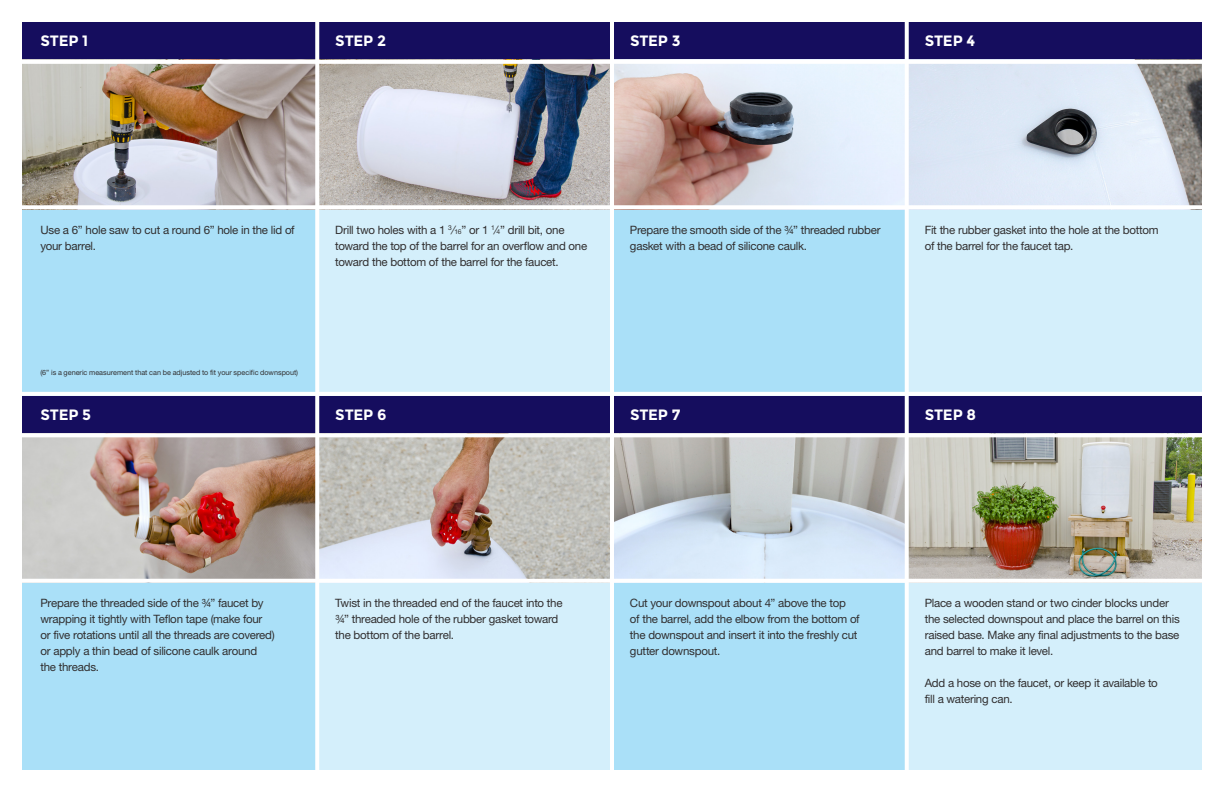
<style>
.page{position:relative;width:1224px;height:792px;background:#fff}
.page>*{position:absolute;margin:0;border:0;box-sizing:border-box;transform-origin:0 0}
.Paragraph_Style_1{font:700 15px "Montserrat";letter-spacing:-.01em;color:#fff}
.Paragraph_Style_1-2{font:11.5px/16px "Helvetica Neue";letter-spacing:-.02em;color:#312f30}
.Paragraph_Style_1-3{font:7.2px "Helvetica Neue";letter-spacing:-.005em;color:#312f30}
.s1{font-size:6.7px}
</style>
<div class="page">
<div style="left:907px;top:22px;width:295px;height:374px;background:#d4effb"></div>
<div style="left:907px;top:396px;width:295px;height:374px;background:#d4effb"></div>
<div style="left:612px;top:22px;width:295px;height:374px;background:#aae0f8"></div>
<div style="left:612px;top:396px;width:295px;height:374px;background:#aae0f8"></div>
<div style="left:317px;top:22px;width:295px;height:374px;background:#d4effb"></div>
<div style="left:317px;top:396px;width:295px;height:374px;background:#d4effb"></div>
<div style="left:22px;top:22px;width:295px;height:374px;background:#aae0f8"></div>
<div style="left:22px;top:396px;width:295px;height:374px;background:#aae0f8"></div>
<div style="left:22px;top:22px;width:295px;height:38px;background:#150d5e"></div>
<div style="left:22px;top:396px;width:295px;height:37px;background:#150d5e"></div>
<div style="left:317px;top:22px;width:295px;height:38px;background:#150d5e"></div>
<div style="left:317px;top:396px;width:295px;height:37px;background:#150d5e"></div>
<div style="left:612px;top:22px;width:295px;height:38px;background:#150d5e"></div>
<div style="left:612px;top:396px;width:295px;height:37px;background:#150d5e"></div>
<div style="left:907px;top:22px;width:295px;height:38px;background:#150d5e"></div>
<div style="left:907px;top:396px;width:295px;height:37px;background:#150d5e"></div>
<img style="left:22px;top:64px;width:1180px;height:141px">
<img style="left:22px;top:437px;width:1180px;height:142px">
<svg style="left:315px;top:22px;width:4px;height:748px;background:#f8f9fa"></svg>
<hr style="left:610px;top:9px;width:4px;height:766px;background:#fff">
<hr style="left:905px;top:9px;width:4px;height:766px;background:#fff">
<svg style="left:22px;top:433px;width:1180px;height:4px;background:#f9f8f8"></svg>
<hr style="left:18px;top:579px;width:1196px;height:4px;background:#fff">
<hr style="left:18px;top:205px;width:1196px;height:4px;background:#fff">
<hr style="left:18px;top:60px;width:1196px;height:4px;background:#fff">
<hr style="left:18px;top:392px;width:1196px;height:4px;background:#fff">
<p class="Paragraph_Style_1" style="left:40px;top:32px;width:49px">STEP 1</p>
<p class="Paragraph_Style_1" style="left:335px;top:32px;width:52px">STEP 2</p>
<p class="Paragraph_Style_1" style="left:630px;top:32px;width:52px">STEP 3</p>
<p class="Paragraph_Style_1" style="left:925px;top:32px;width:52px">STEP 4</p>
<p class="Paragraph_Style_1-2" style="left:40px;top:221px;width:256px">Use a 6” hole saw to cut a round 6” hole in the lid of your barrel.</p>
<p class="Paragraph_Style_1-2" style="left:335px;top:221px;width:254px">Drill two holes with a 1 <sup>3</sup>⁄<span class="s1">16</span>” or 1 <sup>1</sup>⁄<span class="s1">4</span>” drill bit, one toward the top of the barrel for an overflow and one toward the bottom of the barrel for the faucet.</p>
<p class="Paragraph_Style_1-3" style="left:40px;top:368px;width:259px">(6” is a generic measurement that can be adjusted to fit your specific downspout)</p>
<p class="Paragraph_Style_1" style="left:40px;top:406px;width:52px">STEP 5</p>
<p class="Paragraph_Style_1" style="left:335px;top:406px;width:53px">STEP 6</p>
<p class="Paragraph_Style_1-2" style="left:630px;top:221px;width:252px">Prepare the smooth side of the ¾” threaded rubber gasket with a bead of silicone caulk.</p>
<p class="Paragraph_Style_1" style="left:630px;top:406px;width:52px">STEP 7</p>
<p class="Paragraph_Style_1-2" style="left:925px;top:221px;width:235px">Fit the rubber gasket into the hole at the bottom of the barrel for the faucet tap.</p>
<p class="Paragraph_Style_1" style="left:925px;top:406px;width:53px">STEP 8</p>
<p class="Paragraph_Style_1-2" style="left:40px;top:595px;width:236px">Prepare the threaded side of the ¾” faucet by wrapping it tightly with Teflon tape (make four or five rotations until all the threads are covered) or apply a thin bead of silicone caulk around the threads.</p>
<p class="Paragraph_Style_1-2" style="left:335px;top:595px;width:229px">Twist in the threaded end of the faucet into the ¾” threaded hole of the rubber gasket toward the bottom of the barrel.</p>
<p class="Paragraph_Style_1-2" style="left:630px;top:595px;width:231px">Cut your downspout about 4” above the top<br>of the barrel, add the elbow from the bottom of the downspout and insert it into the freshly cut gutter downspout.</p>
<p class="Paragraph_Style_1-2" style="left:925px;top:595px;width:257px">Place a wooden stand or two cinder blocks under the selected downspout and place the barrel on this raised base. Make any final adjustments to the base and barrel to make it level.</p>
<p class="Paragraph_Style_1-2" style="left:925px;top:675px;width:235px">Add a hose on the faucet, or keep it available to fill a watering can.</p>
</div>
